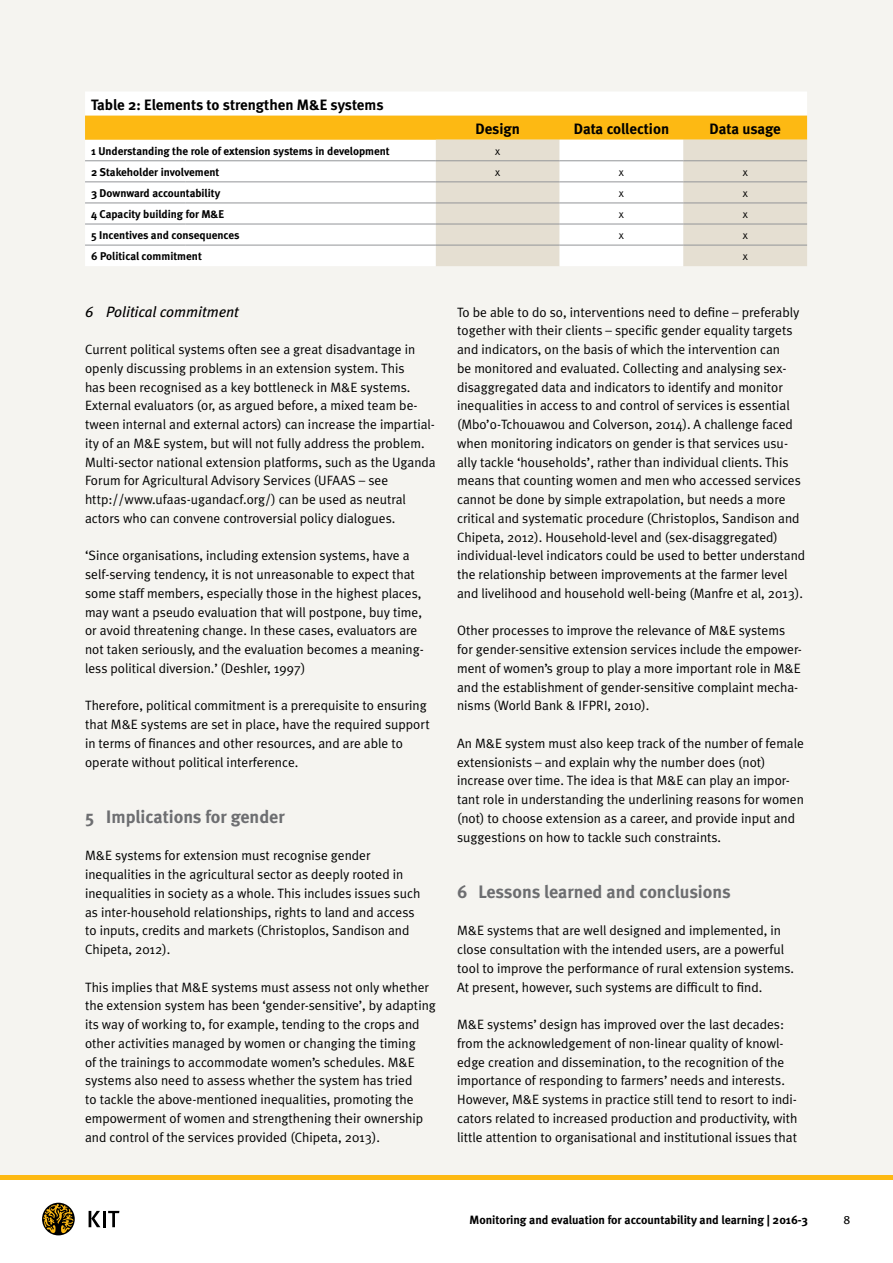
<style>
.page{position:relative;width:893px;height:1263px;background:#fff}
.page>*{position:absolute;margin:0;border:0;box-sizing:border-box;transform-origin:0 0}
.t1{font:700 18px "Meta";color:#6d6e71}
.t2{font:700 15px "Meta";color:#000}
.t3{font:italic 15px "Meta";color:#000}
.t4{font:13.5px/18.8px "Meta Plus Normal";color:#000}
.t5{font:700 12px "Meta";color:#000}
.t6{font:12px "Meta";color:#000}
.t7{font:700 11.25px "Meta";color:#000}
.t8{font:11.25px "Meta Plus Normal";color:#000}
</style>
<div class="page">
<svg style="left:42px;top:1203px;width:33px;height:32px"></svg>
<svg style="left:43px;top:1203px;width:30px;height:30px"></svg>
<svg style="left:89px;top:1211px;width:11px;height:16px"></svg>
<hr style="left:103px;top:1211px;width:3px;height:16px;background:#000">
<svg style="left:108px;top:1211px;width:11px;height:16px"></svg>
<div style="left:0;top:0;width:893px;height:1179px;background:#f5f4f0"></div>
<hr style="left:0;top:1175px;width:893px;height:4px;background:#fdb913">
<div style="left:85px;top:92px;width:722px;height:24px;background:#fff"></div>
<svg style="left:85px;top:116px;width:722px;height:150px"></svg>
<hr style="left:85px;top:160px;width:100px;height:1px;background:#939598">
<hr style="left:185px;top:160px;width:251px;height:1px;background:#939598">
<hr style="left:436px;top:160px;width:124px;height:1px;background:#939598">
<hr style="left:560px;top:160px;width:123px;height:1px;background:#939598">
<hr style="left:683px;top:160px;width:124px;height:1px;background:#939598">
<hr style="left:85px;top:181px;width:100px;height:1px;background:#939598">
<hr style="left:185px;top:181px;width:251px;height:1px;background:#939598">
<hr style="left:436px;top:181px;width:124px;height:1px;background:#939598">
<hr style="left:560px;top:181px;width:123px;height:1px;background:#939598">
<hr style="left:683px;top:181px;width:124px;height:1px;background:#939598">
<hr style="left:85px;top:203px;width:100px;height:1px;background:#939598">
<hr style="left:185px;top:203px;width:251px;height:1px;background:#939598">
<hr style="left:436px;top:203px;width:124px;height:1px;background:#939598">
<hr style="left:560px;top:203px;width:123px;height:1px;background:#939598">
<hr style="left:683px;top:203px;width:124px;height:1px;background:#939598">
<hr style="left:85px;top:224px;width:100px;height:1px;background:#939598">
<hr style="left:185px;top:224px;width:251px;height:1px;background:#939598">
<hr style="left:436px;top:224px;width:124px;height:1px;background:#939598">
<hr style="left:560px;top:224px;width:123px;height:1px;background:#939598">
<hr style="left:683px;top:224px;width:124px;height:1px;background:#939598">
<hr style="left:85px;top:245px;width:100px;height:1px;background:#939598">
<hr style="left:185px;top:245px;width:251px;height:1px;background:#939598">
<hr style="left:436px;top:245px;width:124px;height:1px;background:#939598">
<hr style="left:560px;top:245px;width:123px;height:1px;background:#939598">
<hr style="left:683px;top:245px;width:124px;height:1px;background:#939598">
<p class="t2" style="left:91px;top:95px;width:294px">Table 2: Elements to strengthen M&amp;E systems</p>
<p class="t2" style="left:476px;top:119px;width:46px">Design</p>
<p class="t2" style="left:574px;top:119px;width:97px">Data collection</p>
<p class="t2" style="left:709px;top:119px;width:73px">Data usage</p>
<p class="t7" style="left:91px;top:144px;width:300px">1 Understanding the role of extension systems in development</p>
<p class="t8" style="left:495px;top:144px;width:7px">x</p>
<p class="t7" style="left:91px;top:165px;width:130px">2 Stakeholder involvement</p>
<p class="t8" style="left:495px;top:165px;width:7px">x</p>
<p class="t8" style="left:619px;top:165px;width:7px">x</p>
<p class="t8" style="left:743px;top:165px;width:7px">x</p>
<p class="t7" style="left:91px;top:186px;width:131px">3 Downward accountability</p>
<p class="t8" style="left:619px;top:186px;width:7px">x</p>
<p class="t8" style="left:743px;top:186px;width:7px">x</p>
<p class="t7" style="left:91px;top:207px;width:135px">4 Capacity building for M&amp;E</p>
<p class="t8" style="left:619px;top:207px;width:7px">x</p>
<p class="t8" style="left:743px;top:207px;width:7px">x</p>
<p class="t7" style="left:91px;top:228px;width:150px">5 Incentives and consequences</p>
<p class="t8" style="left:619px;top:228px;width:7px">x</p>
<p class="t8" style="left:743px;top:228px;width:7px">x</p>
<p class="t7" style="left:91px;top:249px;width:112px">6 Political commitment</p>
<p class="t8" style="left:743px;top:250px;width:7px">x</p>
<p class="t3" style="left:85px;top:302px;width:155px">6 Political commitment</p>
<p class="t4" style="left:85px;top:340px;width:352px">Current political systems often see a great disadvantage in openly discussing problems in an extension system. This<br>has been recognised as a key bottleneck in M&amp;E systems.<br>External evaluators (or, as argued before, a mixed team be&shy;tween internal and external actors) can increase the impartial&shy;ity of an M&amp;E system, but will not fully address the problem.<br>Multi-sector national extension platforms, such as the Uganda Forum for Agricultural Advisory Services (UFAAS – see http://www.ufaas-ugandacf.org/) can be used as neutral actors who can convene controversial policy dialogues.</p>
<p class="t4" style="left:85px;top:546px;width:340px">‘Since organisations, including extension systems, have a self-serving tendency, it is not unreasonable to expect that some staff members, especially those in the highest places, may want a pseudo evaluation that will postpone, buy time, or avoid threatening change. In these cases, evaluators are not taken seriously, and the evaluation becomes a meaning&shy;less political diversion.’ (Deshler, 1997)</p>
<p class="t4" style="left:85px;top:696px;width:346px">Therefore, political commitment is a prerequisite to ensuring that M&amp;E systems are set in place, have the required support in terms of finances and other resources, and are able to operate without political interference.</p>
<h1 class="t1" style="left:85px;top:805px;width:201px">5 Implications for gender</h1>
<p class="t4" style="left:85px;top:846px;width:337px">M&amp;E systems for extension must recognise gender inequalities in the agricultural sector as deeply rooted in inequalities in society as a whole. This includes issues such as inter-household relationships, rights to land and access to inputs, credits and markets (Christoplos, Sandison and Chipeta, 2012).</p>
<p class="t4" style="left:85px;top:977px;width:352px">This implies that M&amp;E systems must assess not only whether the extension system has been ‘gender-sensitive’, by adapting its way of working to, for example, tending to the crops and other activities managed by women or changing the timing<br>of the trainings to accommodate women’s schedules. M&amp;E systems also need to assess whether the system has tried<br>to tackle the above-mentioned inequalities, promoting the empowerment of women and strengthening their ownership and control of the services provided (Chipeta, 2013).</p>
<p class="t4" style="left:457px;top:302px;width:350px">To be able to do so, interventions need to define – preferably together with their clients – specific gender equality targets and indicators, on the basis of which the intervention can<br>be monitored and evaluated. Collecting and analysing sex&shy;disaggregated data and indicators to identify and monitor inequalities in access to and control of services is essential (Mbo’o-Tchouawou and Colverson, 2014). A challenge faced when monitoring indicators on gender is that services usu&shy;ally tackle ‘households’, rather than individual clients. This means that counting women and men who accessed services cannot be done by simple extrapolation, but needs a more critical and systematic procedure (Christoplos, Sandison and Chipeta, 2012). Household-level and (sex-disaggregated) individual-level indicators could be used to better understand the relationship between improvements at the farmer level and livelihood and household well-being (Manfre et al, 2013).</p>
<p class="t4" style="left:457px;top:621px;width:346px">Other processes to improve the relevance of M&amp;E systems for gender-sensitive extension services include the empower&shy;ment of women’s group to play a more important role in M&amp;E and the establishment of gender-sensitive complaint mecha&shy;nisms (World Bank &amp; IFPRI, 2010).</p>
<p class="t4" style="left:457px;top:734px;width:348px">An M&amp;E system must also keep track of the number of female extensionists – and explain why the number does (not) increase over time. The idea is that M&amp;E can play an impor&shy;tant role in understanding the underlining reasons for women (not) to choose extension as a career, and provide input and suggestions on how to tackle such constraints.</p>
<h1 class="t1" style="left:457px;top:880px;width:275px">6 Lessons learned and conclusions</h1>
<p class="t4" style="left:457px;top:921px;width:339px">M&amp;E systems that are well designed and implemented, in close consultation with the intended users, are a powerful tool to improve the performance of rural extension systems.<br>At present, however, such systems are difficult to find.</p>
<p class="t4" style="left:457px;top:1015px;width:342px">M&amp;E systems’ design has improved over the last decades: from the acknowledgement of non-linear quality of knowl&shy;edge creation and dissemination, to the recognition of the importance of responding to farmers’ needs and interests.<br>However, M&amp;E systems in practice still tend to resort to indi&shy;cators related to increased production and productivity, with little attention to organisational and institutional issues that</p>
<p class="t5" style="left:470px;top:1212px;width:340px">Monitoring and evaluation for accountability and learning | 2016-3</p>
<p class="t6" style="left:843px;top:1212px;width:8px">8</p>
</div>
